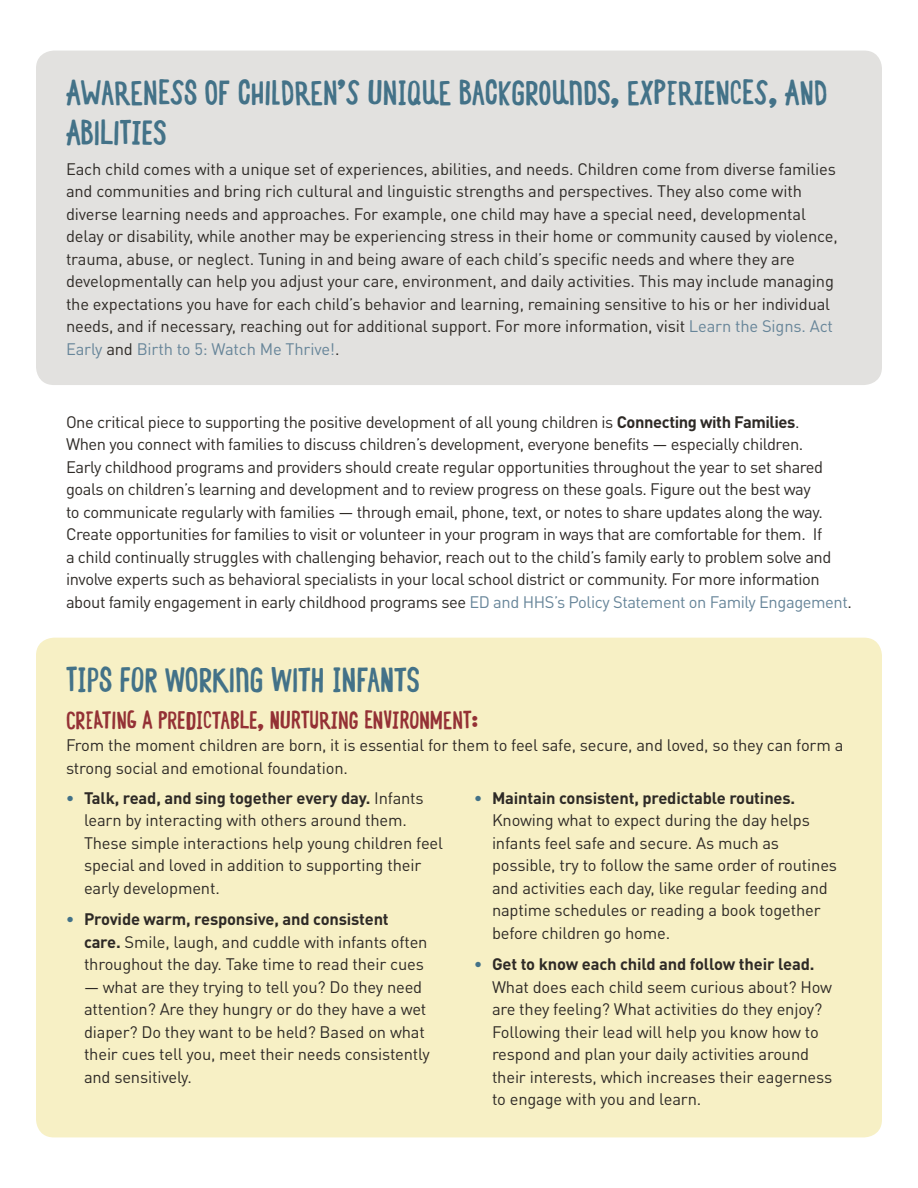
<style>
.page{position:relative;width:918px;height:1188px;background:#fff}
.page>*{position:absolute;margin:0;border:0;box-sizing:border-box;transform-origin:0 0}
.t1{font:33px/39.6px "TRS Hand F Bold";color:#437288}
.t2{font:24px "TRS Hand F Bold";color:#943135}
.t3{font:16.5px/22.5px "DINOT";letter-spacing:-.01em;color:#2e2a26}
.s1{color:#678599}
.s2{font-weight:700}
.s3{font-weight:700;color:#437288}
</style>
<div class="page">
<div style="left:36px;top:638px;width:846px;height:499px;background:#f7f0c5;border-radius:18px"></div>
<div style="left:36px;top:51px;width:846px;height:334px;background:#e2e1df;border-radius:18px"></div>
<h2 class="t1" style="left:66px;top:72px;width:763px">AWARENESS OF CHILDREN’S UNIQUE BACKGROUNDS, EXPERIENCES, AND<br>ABILITIES</h2>
<p class="t3" style="left:66px;top:157px;width:773px">Each child comes with a unique set of experiences, abilities, and needs. Children come from diverse families and communities and bring rich cultural and linguistic strengths and perspectives. They also come with diverse learning needs and approaches. For example, one child may have a special need, developmental delay or disability, while another may be experiencing stress in their home or community caused by violence, trauma, abuse, or neglect. Tuning in and being aware of each child’s specific needs and where they are developmentally can help you adjust your care, environment, and daily activities. This may include managing the expectations you have for each child’s behavior and learning, remaining sensitive to his or her individual needs, and if necessary, reaching out for additional support. For more information, visit <span class="s1">Learn the Signs. Act Early</span> and <span class="s1">Birth to 5: Watch Me Thrive!</span>.</p>
<p class="t3" style="left:66px;top:410px;width:788px">One critical piece to supporting the positive development of all young children is <span class="s2">Connecting with Families</span>.<br>When you connect with families to discuss children’s development, everyone benefits — especially children.<br>Early childhood programs and providers should create regular opportunities throughout the year to set shared goals on children’s learning and development and to review progress on these goals. Figure out the best way<br>to communicate regularly with families — through email, phone, text, or notes to share updates along the way.<br>Create opportunities for families to visit or volunteer in your program in ways that are comfortable for them. If<br>a child continually struggles with challenging behavior, reach out to the child’s family early to problem solve and involve experts such as behavioral specialists in your local school district or community. For more information about family engagement in early childhood programs see <span class="s1">ED and HHS’s Policy Statement on Family Engagement</span>.</p>
<h2 class="t1" style="left:66px;top:659px;width:355px">TIPS FOR WORKING WITH INFANTS</h2>
<h3 class="t2" style="left:66px;top:705px;width:414px">CREATING A PREDICTABLE, NURTURING ENVIRONMENT:</h3>
<p class="t3" style="left:66px;top:734px;width:779px">From the moment children are born, it is essential for them to feel safe, secure, and loved, so they can form a strong social and emotional foundation.</p>
<p class="t3" style="left:84px;top:786px;width:361px;text-indent:-18px"><span class="s3">•</span> <span class="s2">Talk, read, and sing together every day.</span> Infants learn by interacting with others around them.<br>These simple interactions help young children feel special and loved in addition to supporting their early development.</p>
<p class="t3" style="left:84px;top:908px;width:345px;text-indent:-18px"><span class="s3">•</span> <span class="s2">Provide warm, responsive, and consistent care.</span> Smile, laugh, and cuddle with infants often throughout the day. Take time to read their cues</p>
<p class="t3" style="left:84px;top:975px;width:347px">— what are they trying to tell you? Do they need attention? Are they hungry or do they have a wet diaper? Do they want to be held? Based on what their cues tell you, meet their needs consistently and sensitively.</p>
<p class="t3" style="left:492px;top:786px;width:347px;text-indent:-18px"><span class="s3">•</span> <span class="s2">Maintain consistent, predictable routines.<br></span>Knowing what to expect during the day helps infants feel safe and secure. As much as possible, try to follow the same order of routines and activities each day, like regular feeding and naptime schedules or reading a book together before children go home.</p>
<p class="t3" style="left:492px;top:953px;width:342px;text-indent:-18px"><span class="s3">•</span> <span class="s2">Get to know each child and follow their lead.<br></span>What does each child seem curious about? How are they feeling? What activities do they enjoy?<br>Following their lead will help you know how to respond and plan your daily activities around their interests, which increases their eagerness to engage with you and learn.</p>
</div>
